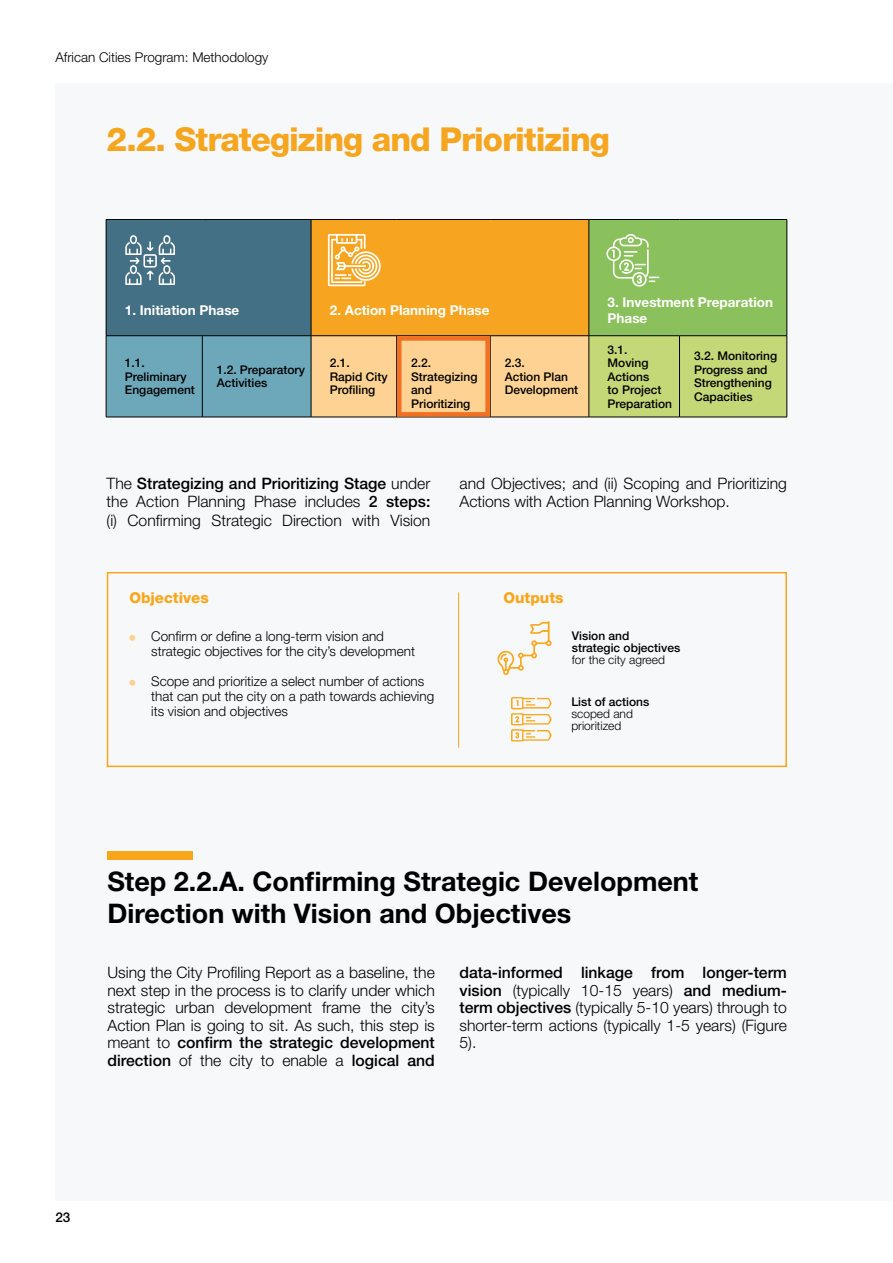
<style>
.page{position:relative;width:893px;height:1263px;background:#fff}
.page>*{position:absolute;margin:0;border:0;box-sizing:border-box;transform-origin:0 0}
.t1{font:800 33px "Helvetica Neue LT Std";letter-spacing:-.03em;color:#f6a51f}
.t2{font:700 27px/32.4px "Helvetica Neue LT Std";color:#000}
.t3{font:300 15.75px/17.5px "Helvetica Neue LT Std";color:#000;text-align:justify}
.t4{font:800 15px "Helvetica Neue LT Std";color:#faa61a}
.t5{font:300 13.5px/15px "Helvetica Neue LT Std";color:#000}
.t6{font:700 13.5px/16.2px "Helvetica Neue LT Std";color:#fff}
.t7{font:500 13.5px "Helvetica Neue LT Std";color:#000}
.t8{font:500 12px/13.5px "Helvetica Neue LT Std";color:#000}
.t9{font:300 12px/12px "Helvetica Neue LT Std";color:#000}
.s1{font-weight:500}
</style>
<div class="page">
<div style="left:55px;top:83px;width:838px;height:1117px;background:#f7f8fa"></div>
<div style="left:107px;top:572px;width:680px;height:195px;border:2px solid #faa61a"></div>
<svg style="left:129px;top:635px;width:6px;height:6px"></svg>
<svg style="left:129px;top:680px;width:6px;height:6px"></svg>
<hr style="left:458px;top:592px;width:1px;height:156px;background:#faa61a">
<div style="left:108px;top:852px;width:85px;height:8px;background:#faa61a"></div>
<div style="left:106px;top:219px;width:205px;height:117px;background:#437084"></div>
<div style="left:311px;top:219px;width:278px;height:117px;background:#f7a520"></div>
<div style="left:589px;top:219px;width:198px;height:117px;background:#8bc15c"></div>
<svg style="left:107px;top:336px;width:680px;height:81px;background:#bdc494"></svg>
<hr style="left:787px;top:220px;width:1px;height:116px;background:#000">
<hr style="left:589px;top:219px;width:90px;height:1px;background:#000">
<hr style="left:679px;top:219px;width:108px;height:1px;background:#000">
<hr style="left:589px;top:335px;width:90px;height:1px;background:#000">
<hr style="left:589px;top:417px;width:90px;height:1px;background:#000">
<hr style="left:679px;top:335px;width:108px;height:1px;background:#000">
<hr style="left:679px;top:336px;width:1px;height:81px;background:#000">
<hr style="left:787px;top:336px;width:1px;height:81px;background:#000">
<hr style="left:679px;top:417px;width:108px;height:1px;background:#000">
<hr style="left:311px;top:219px;width:86px;height:1px;background:#000">
<hr style="left:397px;top:219px;width:93px;height:1px;background:#000">
<hr style="left:490px;top:219px;width:99px;height:1px;background:#000">
<hr style="left:589px;top:220px;width:1px;height:116px;background:#000">
<hr style="left:311px;top:335px;width:86px;height:1px;background:#000">
<hr style="left:397px;top:335px;width:93px;height:1px;background:#000">
<hr style="left:490px;top:335px;width:99px;height:1px;background:#000">
<hr style="left:396px;top:336px;width:1px;height:81px;background:#000">
<hr style="left:490px;top:336px;width:1px;height:81px;background:#000">
<hr style="left:589px;top:336px;width:1px;height:81px;background:#000">
<hr style="left:311px;top:417px;width:86px;height:1px;background:#000">
<hr style="left:397px;top:417px;width:93px;height:1px;background:#000">
<hr style="left:490px;top:417px;width:99px;height:1px;background:#000">
<hr style="left:106px;top:336px;width:1px;height:81px;background:#000">
<hr style="left:106px;top:417px;width:96px;height:1px;background:#000">
<hr style="left:202px;top:336px;width:1px;height:81px;background:#000">
<hr style="left:311px;top:336px;width:1px;height:81px;background:#000">
<hr style="left:202px;top:417px;width:109px;height:1px;background:#000">
<hr style="left:106px;top:220px;width:1px;height:116px;background:#000">
<hr style="left:106px;top:219px;width:96px;height:1px;background:#000">
<hr style="left:202px;top:219px;width:109px;height:1px;background:#000">
<hr style="left:311px;top:220px;width:1px;height:116px;background:#000">
<hr style="left:106px;top:335px;width:96px;height:1px;background:#000">
<hr style="left:202px;top:335px;width:109px;height:1px;background:#000">
<svg style="left:125px;top:235px;width:50px;height:50px"></svg>
<svg style="left:328px;top:234px;width:53px;height:52px"></svg>
<svg style="left:606px;top:234px;width:53px;height:53px"></svg>
<div style="left:397px;top:336px;width:93px;height:81px;border:4px solid #f27021"></div>
<svg style="left:498px;top:621px;width:54px;height:54px"></svg>
<svg style="left:511px;top:697px;width:41px;height:44px"></svg>
<p class="t5" style="left:55px;top:49px;width:215px">African Cities Program: Methodology</p>
<h1 class="t1" style="left:107px;top:120px;width:505px">2.2. Strategizing and Prioritizing</h1>
<p class="t6" style="left:125px;top:302px;width:116px">1. Initiation Phase</p>
<p class="t6" style="left:330px;top:302px;width:161px">2. Action Planning Phase</p>
<p class="t6" style="left:608px;top:293px;width:167px">3. Investment Preparation<br>Phase</p>
<p class="t8" style="left:125px;top:356px;width:72px">1.1.<br>Preliminary<br>Engagement</p>
<p class="t8" style="left:217px;top:363px;width:90px">1.2. Preparatory<br>Activities</p>
<p class="t8" style="left:330px;top:356px;width:59px">2.1.<br>Rapid City<br>Profiling</p>
<p class="t8" style="left:411px;top:356px;width:68px">2.2.<br>Strategizing and<br>Prioritizing</p>
<p class="t8" style="left:505px;top:356px;width:75px">2.3.<br>Action Plan<br>Development</p>
<p class="t8" style="left:608px;top:342px;width:66px">3.1.<br>Moving<br>Actions<br>to Project<br>Preparation</p>
<p class="t8" style="left:694px;top:349px;width:85px">3.2. Monitoring<br>Progress and<br>Strengthening<br>Capacities</p>
<p class="t3" style="left:107px;top:473px;width:325px;line-height:18.9px">The <span class="s1">Strategizing and Prioritizing Stage</span> under the Action Planning Phase includes <span class="s1">2 steps: </span>(i) Confirming Strategic Direction with Vision</p>
<p class="t3" style="left:459px;top:473px;width:329px;line-height:18.9px">and Objectives; and (ii) Scoping and Prioritizing<br>Actions with Action Planning Workshop.</p>
<p class="t4" style="left:129px;top:589px;width:81px">Objectives</p>
<p class="t4" style="left:503px;top:589px;width:62px">Outputs</p>
<p class="t5" style="left:151px;top:629px;width:265px">Confirm or define a long-term vision and strategic objectives for the city’s development</p>
<p class="t5" style="left:151px;top:674px;width:284px">Scope and prioritize a select number of actions that can put the city on a path towards achieving its vision and objectives</p>
<p class="t8" style="left:572px;top:630px;width:110px;line-height:12px">Vision and strategic objectives</p>
<p class="t9" style="left:572px;top:654px;width:95px">for the city agreed</p>
<p class="t8" style="left:571px;top:694px;width:80px">List of actions</p>
<p class="t9" style="left:571px;top:707px;width:63px">scoped and prioritized</p>
<h2 class="t2" style="left:107px;top:864px;width:593px">Step 2.2.A. Confirming Strategic Development<br>Direction with Vision and Objectives</h2>
<p class="t3" style="left:107px;top:963px;width:329px">Using the City Profiling Report as a baseline, the next step in the process is to clarify under which strategic urban development frame the city’s Action Plan is going to sit. As such, this step is meant to <span class="s1">confirm the strategic development direction</span> of the city to enable a <span class="s1">logical and</span></p>
<p class="t3" style="left:459px;top:963px;width:329px"><span class="s1">data-informed linkage from longer-term vision</span> (typically 10-15 years) <span class="s1">and medium&shy;term objectives</span> (typically 5-10 years) through to shorter-term actions (typically 1-5 years) (Figure 5).</p>
<p class="t7" style="left:55px;top:1209px;width:17px">23</p>
</div>
